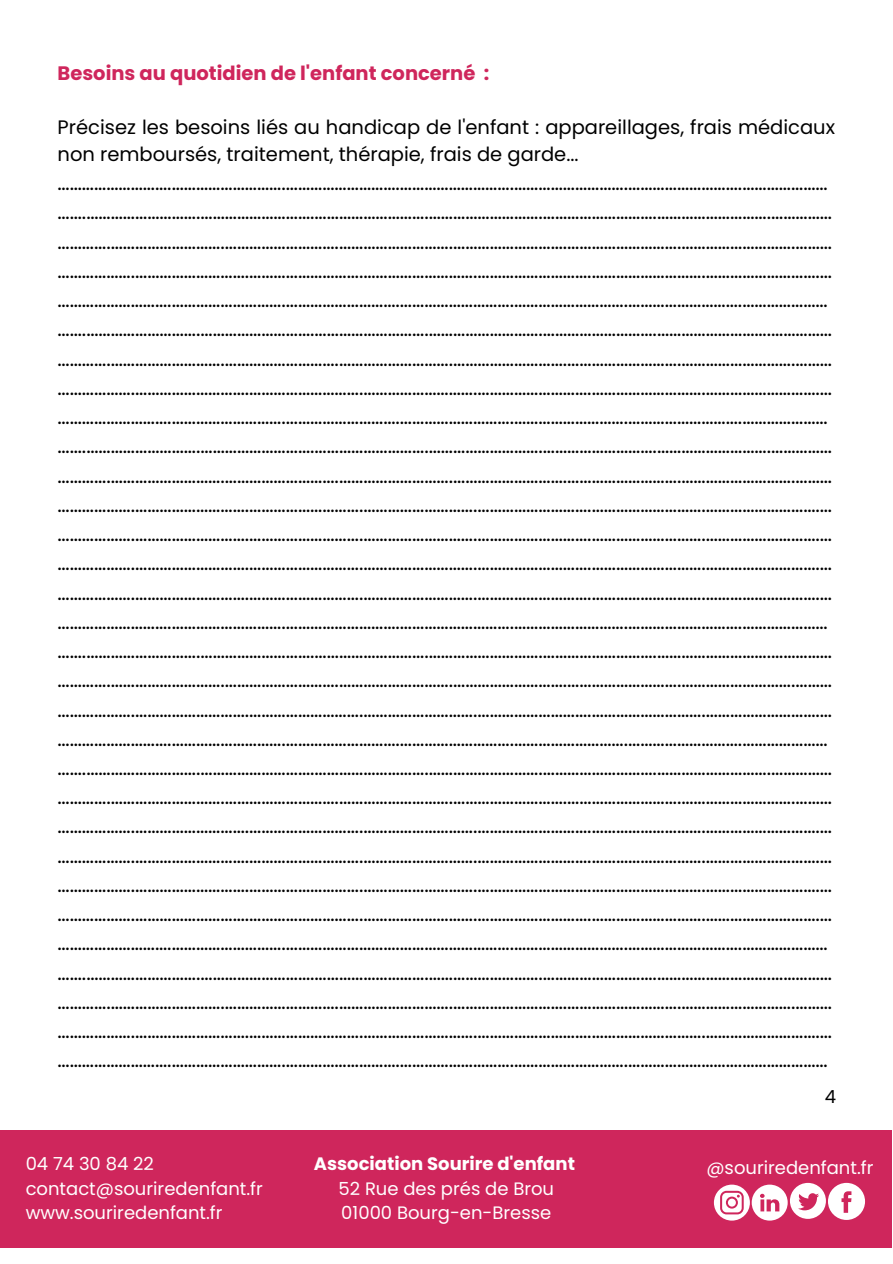
<style>
.page{position:relative;width:893px;height:1264px;background:#fff}
.page>*{position:absolute;margin:0;border:0;box-sizing:border-box;transform-origin:0 0}
.t1{font:21px/29.2px "Poppins";color:#000}
.t2{font:19.5px/27px "Poppins";color:#000}
.t3{font:700 19.5px "Poppins";color:#cf265c}
.t4{font:18px/24.8px "Poppins";color:#fff}
.t5{font:700 18px "Poppins";color:#fff}
.t6{font:18px "Poppins";color:#000}
</style>
<div class="page">
<div style="left:0;top:1130px;width:891px;height:117px;background:#cf265c"></div>
<svg style="left:713px;top:1182px;width:152px;height:38px"></svg>
<p class="t3" style="left:58px;top:59px;width:433px">Besoins au quotidien de l'enfant concerné :</p>
<p class="t2" style="left:58px;top:114px;width:778px">Précisez les besoins liés au handicap de l'enfant : appareillages, frais médicaux non remboursés, traitement, thérapie, frais de garde...</p>
<p class="t1" style="left:58px;top:168px;width:776px">……………………….……………………….……………………….……………………….……………………….……………………….………………… …….……………………….……………………….……………………….……………………….……………………….……………………….…………… ………….……………………….……………………….……………………….……………………….……………………….……………………….……… ……………….……………………….……………………….……………………….……………………….……………………….……………………….… ……………………….……………………….……………………….……………………….……………………….……………………….………………… …….……………………….……………………….……………………….……………………….……………………….……………………….…………… ………….……………………….……………………….……………………….……………………….……………………….……………………….……… ……………….……………………….……………………….……………………….……………………….……………………….……………………….… ……………………….……………………….……………………….……………………….……………………….……………………….………………… …….……………………….……………………….……………………….……………………….……………………….……………………….…………… ………….……………………….……………………….……………………….……………………….……………………….……………………….……… ……………….……………………….……………………….……………………….……………………….……………………….……………………….… ……………….……………………….……………………….……………………….……………………….……………………….……………………….… ……………….……………………….……………………….……………………….……………………….……………………….……………………….… ……………….……………………….……………………….……………………….……………………….……………………….……………………….… ……………………….……………………….……………………….……………………….……………………….……………………….………………… …….……………………….……………………….……………………….……………………….……………………….……………………….…………… ………….……………………….……………………….……………………….……………………….……………………….……………………….……… ……………….……………………….……………………….……………………….……………………….……………………….……………………….… ……………………….……………………….……………………….……………………….……………………….……………………….………………… …….……………………….……………………….……………………….……………………….……………………….……………………….…………… ………….……………………….……………………….……………………….……………………….……………………….……………………….……… ……………….……………………….……………………….……………………….……………………….……………………….……………………….… ……………….……………………….……………………….……………………….……………………….……………………….……………………….… ……………….……………………….……………………….……………………….……………………….……………………….……………………….… ……………….……………………….……………………….……………………….……………………….……………………….……………………….… ……………………….……………………….……………………….……………………….……………………….……………………….………………… …….……………………….……………………….……………………….……………………….……………………….……………………….…………… ………….……………………….……………………….……………………….……………………….……………………….……………………….……… ……………….……………………….……………………….……………………….……………………….……………………….……………………….… ……………………….……………………….……………………….……………………….……………………….……………………….…………………</p>
<p class="t6" style="left:824px;top:1084px;width:13px">4</p>
<p class="t5" style="left:314px;top:1150px;width:262px">Association Sourire d'enfant</p>
<p class="t4" style="left:338px;top:1175px;width:217px">52 Rue des prés de Brou<br>01000 Bourg-en-Bresse</p>
<p class="t4" style="left:26px;top:1151px;width:130px">04 74 30 84 22</p>
<p class="t4" style="left:706px;top:1155px;width:168px">@souriredenfant.fr</p>
<p class="t4" style="left:26px;top:1175px;width:239px">contact@souriredenfant.fr www.souriredenfant.fr</p>
</div>
